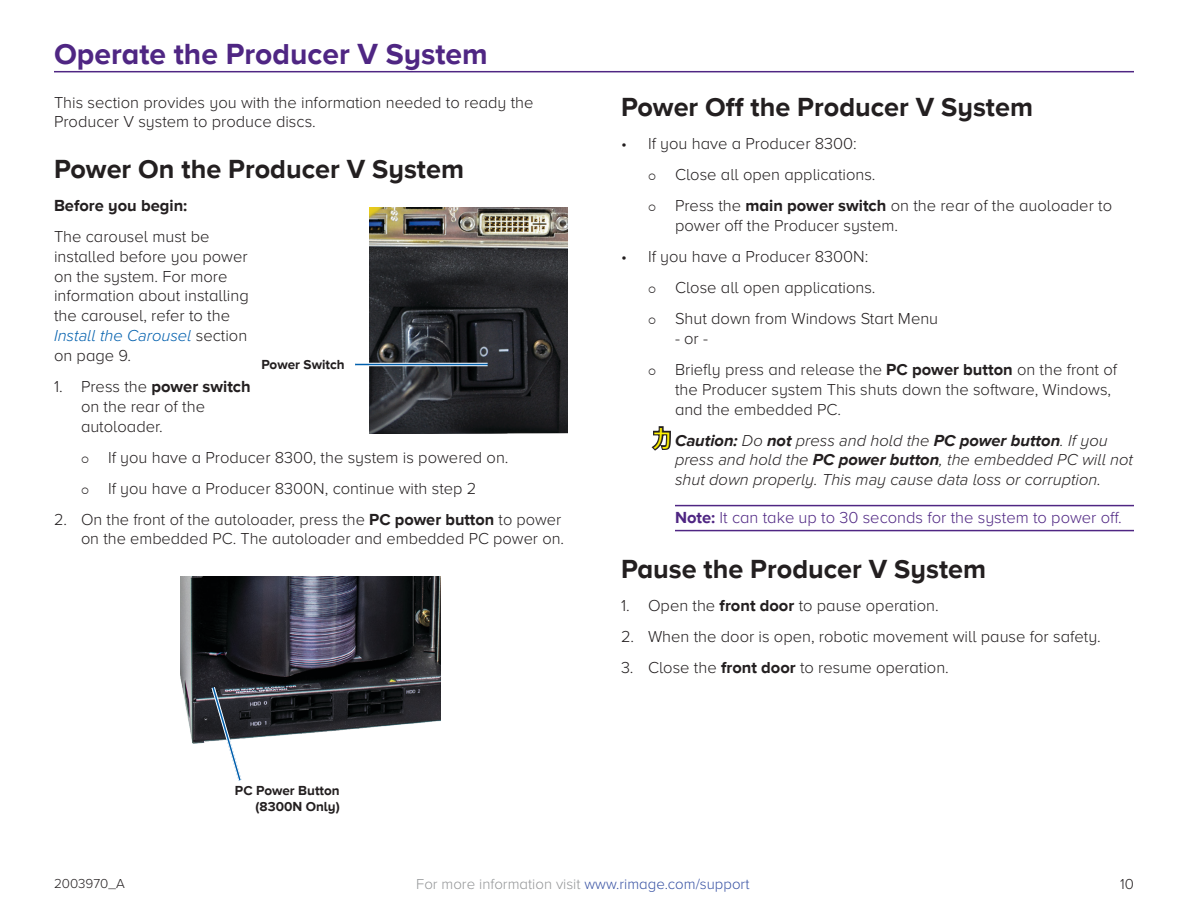
<style>
.page{position:relative;width:1188px;height:918px;background:#fff}
.page>*{position:absolute;margin:0;border:0;box-sizing:border-box;transform-origin:0 0}
.Running_Head{font:700 30px "Proxima Nova A";color:#4f2683}
.Heading_2{font:700 27px "Proxima Nova A";color:#231f20}
.Body{font:300 16.5px/19.8px "Proxima Nova A";color:#231f20}
.t1{font:italic 300 16.5px/19.8px "Proxima Nova A";color:#231f20}
.Note_one_line__5_ind{font:300 16.5px "Proxima Nova A";color:#4f2683}
.Body-2{font:700 16.5px "Proxima Nova A";color:#231f20}
.t2{font:300 15px "Proxima Nova A";color:#949698}
.t3{font:300 15px "Proxima Nova A";color:#231f20}
.Call_out_text{font:700 13.5px "Proxima Nova A";color:#231f20}
.t4{font:300 13.5px "Proxima Nova A";color:#231f20}
.s1{font-style:italic;color:#005fad}
.s2{font-weight:700}
.s3{color:#3953a4}
</style>
<div class="page">
<hr style="left:54px;top:71px;width:1080px;height:1px;background:#4f2683">
<hr style="left:675px;top:505px;width:459px;height:1px;background:#4f2683">
<hr style="left:675px;top:530px;width:459px;height:1px;background:#4f2683">
<img style="left:370px;top:208px;width:198px;height:225px">
<hr style="left:355px;top:363px;width:133px;height:3px;background:#005fad">
<hr style="left:355px;top:363px;width:133px;height:1px;background:#fff">
<hr style="left:355px;top:365px;width:133px;height:1px;background:#fff">
<img style="left:180px;top:577px;width:261px;height:167px">
<svg style="left:209px;top:684px;width:35px;height:97px"></svg>
<p class="Running_Head" style="left:54px;top:37px;width:435px">Operate the Producer V System</p>
<p class="Body" style="left:54px;top:93px;width:481px">This section provides you with the information needed to ready the<br>Producer V system to produce discs.</p>
<p class="Heading_2" style="left:54px;top:153px;width:412px">Power On the Producer V System</p>
<p class="Body-2" style="left:54px;top:196px;width:135px">Before you begin:</p>
<p class="Body" style="left:54px;top:227px;width:196px">The carousel must be installed before you power on the system. For more information about installing the carousel, refer to the<br><span class="s1">Install the Carousel</span> section on page 9.</p>
<p class="Body" style="left:81px;top:377px;width:171px;text-indent:-27px">1. Press the <span class="s2">power switch </span>on the rear of the autoloader.</p>
<p class="Body" style="left:108px;top:448px;width:402px">If you have a Producer 8300, the system is powered on.</p>
<p class="Body" style="left:108px;top:479px;width:370px">If you have a Producer 8300N, continue with step 2</p>
<p class="Body" style="left:54px;top:510px;width:512px;text-align:right">2. On the front of the autoloader, press the <span class="s2">PC power button</span> to power on the embedded PC. The autoloader and embedded PC power on.</p>
<p class="Call_out_text" style="left:261px;top:357px;width:85px">Power Switch</p>
<p class="Call_out_text" style="left:235px;top:783px;width:106px">PC Power Button</p>
<p class="Call_out_text" style="left:256px;top:799px;width:86px">(8300N Only)</p>
<p class="Heading_2" style="left:621px;top:91px;width:414px">Power Off the Producer V System</p>
<p class="Body" style="left:621px;top:134px;width:237px">• If you have a Producer 8300:</p>
<p class="Body" style="left:675px;top:165px;width:202px">Close all open applications.</p>
<p class="Body" style="left:675px;top:196px;width:439px">Press the <span class="s2">main power switch</span> on the rear of the auoloader to power off the Producer system.</p>
<p class="Body" style="left:621px;top:247px;width:249px">• If you have a Producer 8300N:</p>
<p class="Body" style="left:675px;top:278px;width:202px">Close all open applications.</p>
<p class="Body" style="left:675px;top:309px;width:265px">Shut down from Windows Start Menu</p>
<p class="Body" style="left:675px;top:329px;width:35px">- or -</p>
<p class="Body" style="left:675px;top:360px;width:444px">Briefly press and release the <span class="s2">PC power button</span> on the front of the Producer system This shuts down the software, Windows, and the embedded PC.</p>
<p class="t1" style="left:675px;top:431px;width:460px"><span class="s2">Caution:</span> Do <span class="s2">not</span> press and hold the <span class="s2">PC power button</span>. If you press and hold the <span class="s2">PC power button</span>, the embedded PC will not shut down properly. This may cause data loss or corruption.</p>
<p class="Note_one_line__5_ind" style="left:675px;top:508px;width:448px"><span class="s2">Note:</span> It can take up to 30 seconds for the system to power off.</p>
<p class="Heading_2" style="left:621px;top:554px;width:367px">Pause the Producer V System</p>
<p class="Body" style="left:621px;top:596px;width:319px">1. Open the <span class="s2">front door</span> to pause operation.</p>
<p class="Body" style="left:621px;top:627px;width:481px">2. When the door is open, robotic movement will pause for safety.</p>
<p class="Body" style="left:621px;top:658px;width:329px">3. Close the <span class="s2">front door</span> to resume operation.</p>
<p class="t4" style="left:54px;top:876px;width:72px">2003970_A</p>
<p class="t2" style="left:416px;top:876px;width:335px">For more information visit <span class="s3">www.rimage.com/support</span></p>
<p class="t3" style="left:1120px;top:876px;width:15px">10</p>
</div>
